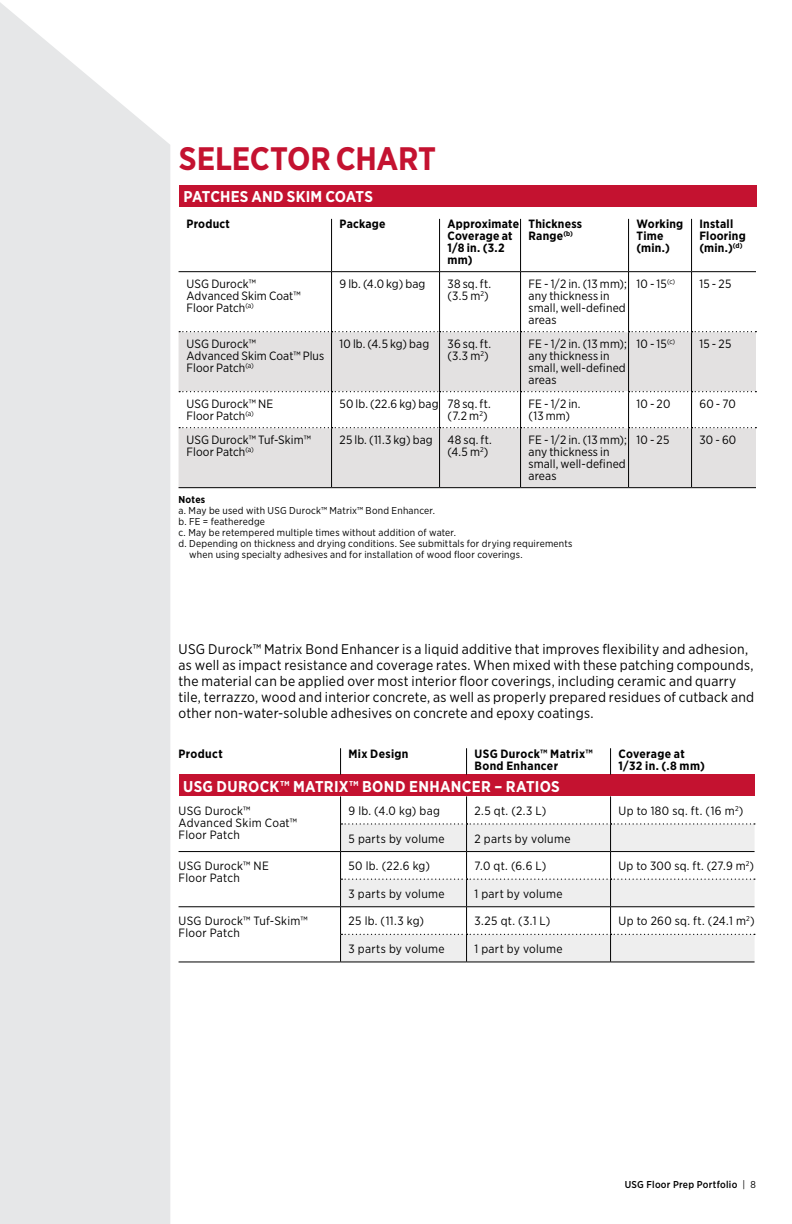
<style>
.page{position:relative;width:792px;height:1224px;background:#fff}
.page>*{position:absolute;margin:0;border:0;box-sizing:border-box;transform-origin:0 0}
.t1{font:700 32.4px "Gotham Narrow";letter-spacing:-.01em;color:#c41230}
.t2{font:700 15.6px "Gotham Narrow";letter-spacing:.015em;color:#fff}
.t3{font:14px/16px "Gotham Narrow";letter-spacing:.02em;color:#000}
.t4{font:12px/12px "Gotham Narrow";letter-spacing:.01em;color:#000}
.t5{font:700 12px/12px "Gotham Narrow";letter-spacing:.02em;color:#000}
.t6{font:12px "Gotham Narrow";letter-spacing:.035em;color:#000}
.t7{font:10px "Gotham Narrow";letter-spacing:.02em;color:#000}
.t8{font:500 10px "Gotham Narrow";letter-spacing:.025em;color:#000}
.t9{font:700 10px "Gotham Narrow";letter-spacing:.02em;color:#000}
.s1{font-weight:400}
</style>
<div class="page">
<div style="left:0;top:2px;width:170px;height:1222px;background:#e6e7e8"></div>
<div style="left:179px;top:185px;width:577px;height:22px;background:#c41230"></div>
<div style="left:179px;top:775px;width:576px;height:21px;background:#c41230"></div>
<svg style="left:340px;top:796px;width:415px;height:166px"></svg>
<hr style="left:341px;top:906px;width:126px;height:1px;background:#000">
<hr style="left:467px;top:906px;width:144px;height:1px;background:#000">
<hr style="left:611px;top:906px;width:144px;height:1px;background:#000">
<hr style="left:341px;top:962px;width:126px;height:1px;background:#000">
<hr style="left:467px;top:962px;width:144px;height:1px;background:#000">
<hr style="left:611px;top:962px;width:144px;height:1px;background:#000">
<hr style="left:179px;top:906px;width:162px;height:1px;background:#000">
<hr style="left:179px;top:962px;width:162px;height:1px;background:#000">
<hr style="left:341px;top:851px;width:126px;height:1px;background:#000">
<hr style="left:467px;top:851px;width:144px;height:1px;background:#000">
<hr style="left:611px;top:851px;width:144px;height:1px;background:#000">
<hr style="left:179px;top:851px;width:162px;height:1px;background:#000">
<svg style="left:340px;top:748px;width:1px;height:27px"></svg>
<svg style="left:466px;top:748px;width:1px;height:27px"></svg>
<svg style="left:610px;top:748px;width:1px;height:27px"></svg>
<svg style="left:179px;top:332px;width:577px;height:155px;fill:#e3e1e1"></svg>
<hr style="left:331px;top:219px;width:1px;height:52px;background:#000">
<hr style="left:439px;top:219px;width:1px;height:52px;background:#000">
<hr style="left:520px;top:219px;width:1px;height:52px;background:#000">
<hr style="left:628px;top:219px;width:1px;height:52px;background:#000">
<hr style="left:691px;top:219px;width:1px;height:52px;background:#000">
<hr style="left:331px;top:272px;width:1px;height:59px;background:#000">
<hr style="left:439px;top:272px;width:1px;height:59px;background:#000">
<hr style="left:520px;top:272px;width:1px;height:59px;background:#000">
<hr style="left:628px;top:272px;width:1px;height:59px;background:#000">
<hr style="left:691px;top:272px;width:1px;height:59px;background:#000">
<hr style="left:331px;top:332px;width:1px;height:59px;background:#000">
<hr style="left:439px;top:332px;width:1px;height:59px;background:#000">
<hr style="left:520px;top:332px;width:1px;height:59px;background:#000">
<hr style="left:628px;top:332px;width:1px;height:59px;background:#000">
<hr style="left:691px;top:332px;width:1px;height:59px;background:#000">
<hr style="left:331px;top:392px;width:1px;height:35px;background:#000">
<hr style="left:439px;top:392px;width:1px;height:35px;background:#000">
<hr style="left:520px;top:392px;width:1px;height:35px;background:#000">
<hr style="left:628px;top:392px;width:1px;height:35px;background:#000">
<hr style="left:691px;top:392px;width:1px;height:35px;background:#000">
<hr style="left:331px;top:428px;width:1px;height:59px;background:#000">
<hr style="left:439px;top:428px;width:1px;height:59px;background:#000">
<hr style="left:520px;top:428px;width:1px;height:59px;background:#000">
<hr style="left:628px;top:428px;width:1px;height:59px;background:#000">
<hr style="left:691px;top:428px;width:1px;height:59px;background:#000">
<svg style="left:179px;top:331px;width:577px;height:1px"></svg>
<svg style="left:179px;top:391px;width:577px;height:1px"></svg>
<svg style="left:179px;top:427px;width:577px;height:1px"></svg>
<hr style="left:179px;top:271px;width:153px;height:1px;background:#000">
<hr style="left:332px;top:271px;width:108px;height:1px;background:#000">
<hr style="left:440px;top:271px;width:81px;height:1px;background:#000">
<hr style="left:521px;top:271px;width:108px;height:1px;background:#000">
<hr style="left:629px;top:271px;width:63px;height:1px;background:#000">
<hr style="left:692px;top:271px;width:64px;height:1px;background:#000">
<hr style="left:179px;top:487px;width:153px;height:1px;background:#000">
<hr style="left:332px;top:487px;width:108px;height:1px;background:#000">
<hr style="left:440px;top:487px;width:81px;height:1px;background:#000">
<hr style="left:521px;top:487px;width:108px;height:1px;background:#000">
<hr style="left:629px;top:487px;width:63px;height:1px;background:#000">
<hr style="left:692px;top:487px;width:64px;height:1px;background:#000">
<h1 class="t1" style="left:179px;top:138px;width:259px">SELECTOR CHART</h1>
<p class="t2" style="left:184px;top:187px;width:191px">PATCHES AND SKIM COATS</p>
<p class="t5" style="left:187px;top:218px;width:45px">Product</p>
<p class="t5" style="left:340px;top:218px;width:47px">Package</p>
<p class="t5" style="left:448px;top:218px;width:73px">Approximate<br>Coverage at<br>1/8 in. (3.2 mm)</p>
<p class="t5" style="left:529px;top:218px;width:55px">Thickness<br>Range<sup>(b)</sup></p>
<p class="t5" style="left:637px;top:218px;width:48px">Working<br>Time (min.)</p>
<p class="t5" style="left:700px;top:218px;width:48px">Install<br>Flooring (min.)<sup>(d)</sup></p>
<p class="t4" style="left:187px;top:278px;width:116px">USG Durock™<br>Advanced Skim Coat™<br>Floor Patch<sup>(a)</sup></p>
<p class="t4" style="left:340px;top:278px;width:87px">9 lb. (4.0 kg) bag</p>
<p class="t4" style="left:448px;top:278px;width:43px">38 sq. ft. (3.5 m<sup>2</sup>)</p>
<p class="t4" style="left:529px;top:278px;width:100px">FE - 1/2 in. (13 mm); any thickness in small, well-defined areas</p>
<p class="t4" style="left:637px;top:278px;width:40px">10 - 15<sup>(c)</sup></p>
<p class="t4" style="left:700px;top:278px;width:33px">15 - 25</p>
<p class="t4" style="left:187px;top:338px;width:139px">USG Durock™<br>Advanced Skim Coat™ Plus<br>Floor Patch<sup>(a)</sup></p>
<p class="t4" style="left:340px;top:338px;width:91px">10 lb. (4.5 kg) bag</p>
<p class="t4" style="left:448px;top:338px;width:44px">36 sq. ft. (3.3 m<sup>2</sup>)</p>
<p class="t4" style="left:529px;top:338px;width:100px">FE - 1/2 in. (13 mm); any thickness in small, well-defined areas</p>
<p class="t4" style="left:637px;top:338px;width:40px">10 - 15<sup>(c)</sup></p>
<p class="t4" style="left:700px;top:338px;width:33px">15 - 25</p>
<p class="t4" style="left:187px;top:398px;width:88px">USG Durock™ NE<br>Floor Patch<sup>(a)</sup></p>
<p class="t4" style="left:340px;top:398px;width:151px;text-align:right">50 lb. (22.6 kg) bag 78 sq. ft. (7.2 m<sup>2</sup>)</p>
<p class="t4" style="left:529px;top:398px;width:52px">FE - 1/2 in. (13 mm)</p>
<p class="t4" style="left:637px;top:398px;width:35px">10 - 20</p>
<p class="t4" style="left:700px;top:398px;width:38px">60 - 70</p>
<p class="t4" style="left:187px;top:434px;width:126px">USG Durock™ Tuf-Skim™<br>Floor Patch<sup>(a)</sup></p>
<p class="t4" style="left:340px;top:434px;width:152px;text-align:right">25 lb. (11.3 kg) bag 48 sq. ft. (4.5 m<sup>2</sup>)</p>
<p class="t4" style="left:529px;top:434px;width:100px">FE - 1/2 in. (13 mm); any thickness in small, well-defined areas</p>
<p class="t4" style="left:637px;top:434px;width:34px">10 - 25</p>
<p class="t4" style="left:700px;top:434px;width:38px">30 - 60</p>
<p class="t9" style="left:179px;top:493px;width:28px">Notes</p>
<p class="t7" style="left:179px;top:504px;width:257px">a. May be used with USG Durock™ Matrix™ Bond Enhancer.</p>
<p class="t7" style="left:179px;top:515px;width:88px">b. FE = featheredge</p>
<p class="t7" style="left:179px;top:526px;width:278px">c. May be retempered multiple times without addition of water.</p>
<p class="t7" style="left:179px;top:537px;width:395px">d. Depending on thickness and drying conditions. See submittals for drying requirements</p>
<p class="t7" style="left:189px;top:548px;width:334px">when using specialty adhesives and for installation of wood floor coverings.</p>
<p class="t3" style="left:179px;top:641px;width:577px">USG Durock™ Matrix Bond Enhancer is a liquid additive that improves flexibility and adhesion, as well as impact resistance and coverage rates. When mixed with these patching compounds, the material can be applied over most interior floor coverings, including ceramic and quarry tile, terrazzo, wood and interior concrete, as well as properly prepared residues of cutback and other non-water-soluble adhesives on concrete and epoxy coatings.</p>
<p class="t5" style="left:179px;top:748px;width:46px">Product</p>
<p class="t5" style="left:349px;top:748px;width:61px">Mix Design</p>
<p class="t5" style="left:475px;top:748px;width:120px">USG Durock™ Matrix™<br>Bond Enhancer</p>
<p class="t5" style="left:619px;top:748px;width:88px">Coverage at<br>1/32 in. (.8 mm)</p>
<p class="t2" style="left:183px;top:776px;width:378px">USG DUROCK™ MATRIX™ BOND ENHANCER – RATIOS</p>
<p class="t4" style="left:179px;top:805px;width:120px">USG Durock™<br>Advanced Skim Coat™<br>Floor Patch</p>
<p class="t4" style="left:349px;top:805px;width:93px">9 lb. (4.0 kg) bag</p>
<p class="t4" style="left:475px;top:805px;width:73px">2.5 qt. (2.3 L)</p>
<p class="t6" style="left:619px;top:803px;width:126px">Up to 180 sq. ft. (16 m<sup>2</sup>)</p>
<p class="t4" style="left:349px;top:832px;width:98px">5 parts by volume</p>
<p class="t4" style="left:475px;top:832px;width:97px">2 parts by volume</p>
<p class="t4" style="left:179px;top:860px;width:92px">USG Durock™ NE<br>Floor Patch</p>
<p class="t4" style="left:349px;top:860px;width:83px">50 lb. (22.6 kg)</p>
<p class="t4" style="left:475px;top:860px;width:73px">7.0 qt. (6.6 L)</p>
<p class="t4" style="left:619px;top:860px;width:137px">Up to 300 sq. ft. (27.9 m<sup>2</sup>)</p>
<p class="t4" style="left:349px;top:887px;width:97px">3 parts by volume</p>
<p class="t4" style="left:475px;top:887px;width:89px">1 part by volume</p>
<p class="t4" style="left:179px;top:915px;width:131px">USG Durock™ Tuf-Skim™<br>Floor Patch</p>
<p class="t4" style="left:349px;top:915px;width:77px">25 lb. (11.3 kg)</p>
<p class="t4" style="left:475px;top:915px;width:77px">3.25 qt. (3.1 L)</p>
<p class="t4" style="left:619px;top:915px;width:138px">Up to 260 sq. ft. (24.1 m<sup>2</sup>)</p>
<p class="t4" style="left:349px;top:943px;width:97px">3 parts by volume</p>
<p class="t4" style="left:475px;top:943px;width:89px">1 part by volume</p>
<p class="t8" style="left:625px;top:1178px;width:133px">USG Floor Prep Portfolio <span class="s1">| 8</span></p>
</div>
